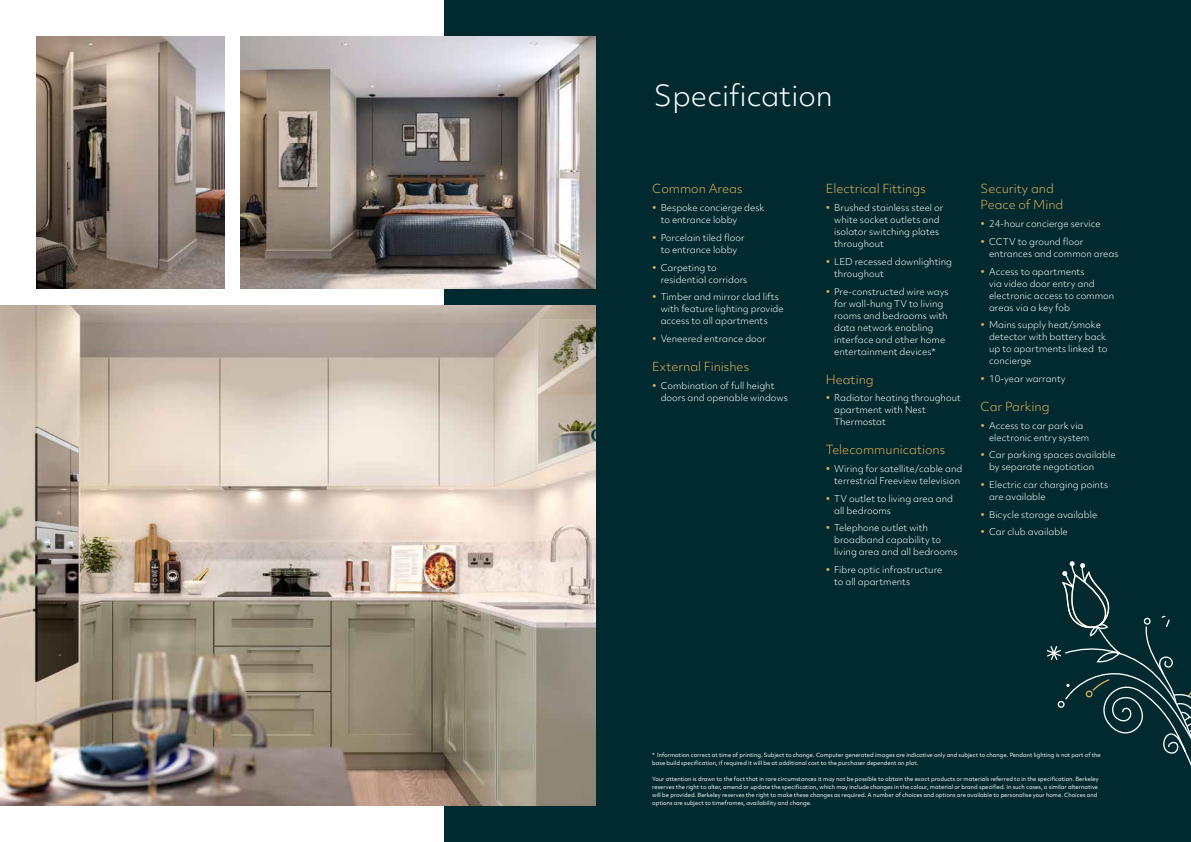
<style>
.page{position:relative;width:1191px;height:842px;background:#fff}
.page>*{position:absolute;margin:0;border:0;box-sizing:border-box;transform-origin:0 0}
.t1{font:300 28px "Objektiv Mk 2";color:#fff}
.t2{font:300 12px/16px "Objektiv Mk 2";color:#e4ae59}
.t3{font:300 9px/12px "Objektiv Mk 2";color:#fff}
.t4{font:5.5px/8px "Objektiv Mk 2";color:#fff}
.s1{font-size:13px;color:#e4ae59}
</style>
<div class="page">
<div style="left:445px;top:0;width:746px;height:842px;background:#002a30"></div>
<img style="left:0;top:305px;width:595px;height:500px">
<svg style="left:1046px;top:561px;width:145px;height:205px"></svg>
<img style="left:241px;top:37px;width:354px;height:252px">
<img style="left:37px;top:37px;width:187px;height:252px">
<h1 class="t1" style="left:654px;top:77px;width:180px">Specification</h1>
<h2 class="t2" style="left:652px;top:181px;width:92px">Common Areas</h2>
<p class="t3" style="left:660px;top:202px;width:105px;text-indent:-8px"><span class="s1">•</span> Bespoke concierge desk to entrance lobby</p>
<p class="t3" style="left:652px;top:231px;width:94px;text-align:center"><span class="s1">•</span> Porcelain tiled floor to entrance lobby</p>
<p class="t3" style="left:660px;top:261px;width:88px;text-indent:-8px"><span class="s1">•</span> Carpeting to residential corridors</p>
<p class="t3" style="left:660px;top:291px;width:124px;text-indent:-8px"><span class="s1">•</span> Timber and mirror clad lifts with feature lighting provide access to all apartments</p>
<p class="t3" style="left:652px;top:332px;width:115px"><span class="s1">•</span> Veneered entrance door</p>
<h2 class="t2" style="left:652px;top:358px;width:98px">External Finishes</h2>
<p class="t3" style="left:660px;top:379px;width:129px;text-indent:-8px"><span class="s1">•</span> Combination of full height doors and openable windows</p>
<h2 class="t2" style="left:825px;top:181px;width:102px">Electrical Fittings</h2>
<p class="t3" style="left:834px;top:202px;width:111px;text-indent:-8px"><span class="s1">•</span> Brushed stainless steel or white socket outlets and isolator switching plates throughout</p>
<p class="t3" style="left:834px;top:255px;width:119px;text-indent:-8px"><span class="s1">•</span> LED recessed downlighting throughout</p>
<p class="t3" style="left:834px;top:285px;width:116px;text-indent:-8px"><span class="s1">•</span> Pre-constructed wire ways for wall-hung TV to living rooms and bedrooms with data network enabling interface and other home entertainment devices*</p>
<h2 class="t2" style="left:825px;top:371px;width:50px">Heating</h2>
<p class="t3" style="left:834px;top:392px;width:128px;text-indent:-8px"><span class="s1">•</span> Radiator heating throughout apartment with Nest<br>Thermostat</p>
<h2 class="t2" style="left:825px;top:442px;width:121px">Telecommunications</h2>
<p class="t3" style="left:825px;top:462px;width:138px;text-align:right"><span class="s1">•</span> Wiring for satellite/cable and terrestrial Freeview television</p>
<p class="t3" style="left:834px;top:492px;width:120px;text-indent:-8px"><span class="s1">•</span> TV outlet to living area and all bedrooms</p>
<p class="t3" style="left:834px;top:522px;width:125px;text-indent:-8px"><span class="s1">•</span> Telephone outlet with broadband capability to living area and all bedrooms</p>
<p class="t3" style="left:834px;top:563px;width:110px;text-indent:-8px"><span class="s1">•</span> Fibre optic infrastructure to all apartments</p>
<h2 class="t2" style="left:980px;top:181px;width:84px">Security and<br>Peace of Mind</h2>
<p class="t3" style="left:980px;top:218px;width:122px"><span class="s1">•</span> 24-hour concierge service</p>
<p class="t3" style="left:989px;top:235px;width:131px;text-indent:-8px"><span class="s1">•</span> CCTV to ground floor entrances and common areas</p>
<p class="t3" style="left:989px;top:265px;width:127px;text-indent:-8px"><span class="s1">•</span> Access to apartments<br>via video door entry and electronic access to common areas via a key fob</p>
<p class="t3" style="left:989px;top:319px;width:120px;text-indent:-8px"><span class="s1">•</span> Mains supply heat/smoke detector with battery back up to apartments linked to concierge</p>
<p class="t3" style="left:980px;top:372px;width:87px"><span class="s1">•</span> 10-year warranty</p>
<h2 class="t2" style="left:980px;top:398px;width:70px">Car Parking</h2>
<p class="t3" style="left:989px;top:419px;width:102px;text-indent:-8px"><span class="s1">•</span> Access to car park via electronic entry system</p>
<p class="t3" style="left:989px;top:449px;width:128px;text-indent:-8px"><span class="s1">•</span> Car parking spaces available by separate negotiation</p>
<p class="t3" style="left:989px;top:478px;width:120px;text-indent:-8px"><span class="s1">•</span> Electric car charging points are available</p>
<p class="t3" style="left:980px;top:508px;width:118px"><span class="s1">•</span> Bicycle storage available</p>
<p class="t3" style="left:980px;top:526px;width:89px"><span class="s1">•</span> Car club available</p>
<p class="t4" style="left:652px;top:751px;width:450px">* Information correct at time of printing. Subject to change. Computer generated images are indicative only and subject to change. Pendant lighting is not part of the base build specification, if required it will be at additional cost to the purchaser dependent on plot.</p>
<p class="t4" style="left:652px;top:775px;width:448px">Your attention is drawn to the fact that in rare circumstances it may not be possible to obtain the exact products or materials referred to in the specification. Berkeley reserves the right to alter, amend or update the specification, which may include changes in the colour, material or brand specified. In such cases, a similar alternative will be provided. Berkeley reserves the right to make these changes as required. A number of choices and options are available to personalise your home. Choices and options are subject to timeframes, availability and change.</p>
</div>
